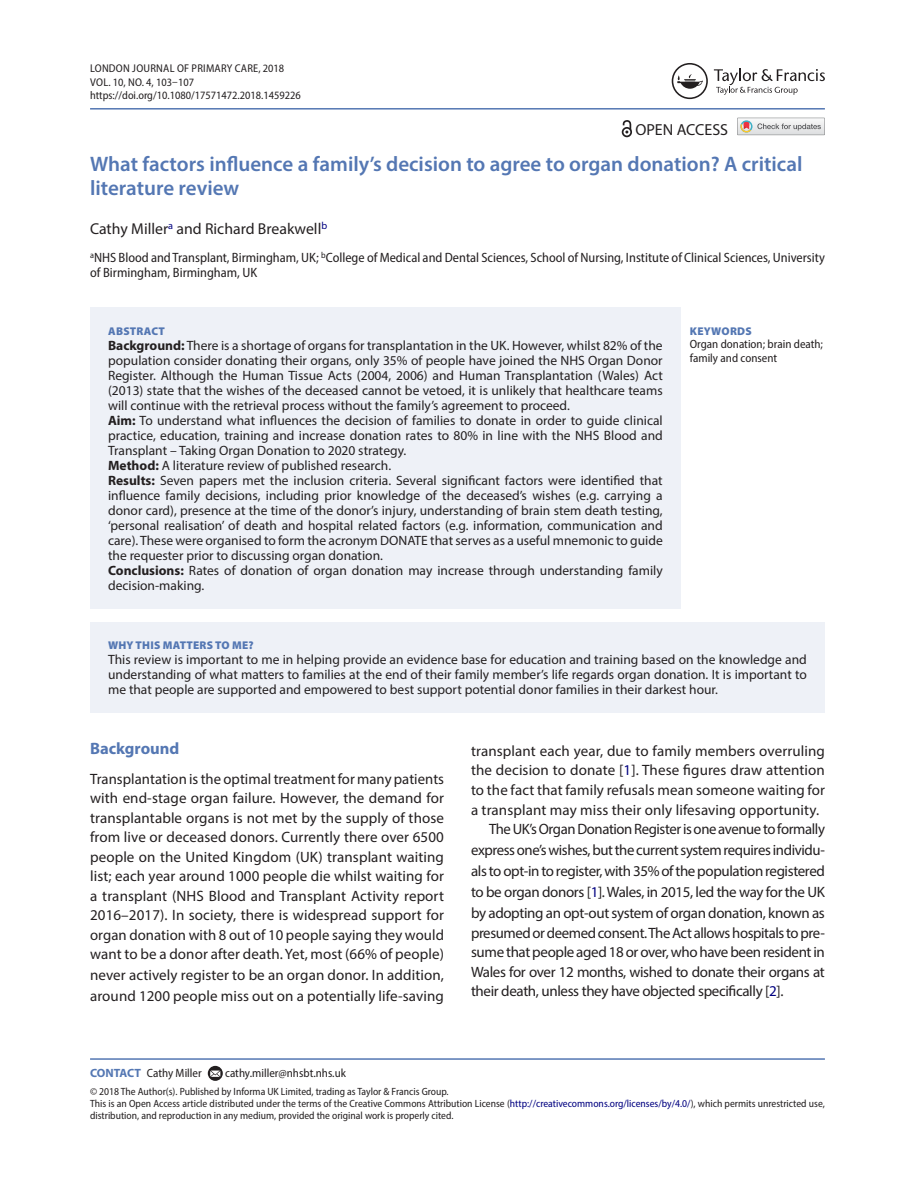
<style>
.page{position:relative;width:915px;height:1191px;background:#fff}
.page>*{position:absolute;margin:0;border:0;box-sizing:border-box;transform-origin:0 0}
.t1{font:600 21px/24px "Myriad Pro";color:#5477b3}
.t2{font:700 16.5px "Myriad Pro";color:#5477b3}
.t3{font:16.05px "Myriad Pro";color:#231f20}
.t4{font:15.75px "Myriad Pro";color:#231f20}
.t5{font:15px/19.5px "Myriad Pro";letter-spacing:.005em;color:#231f20;text-align:justify}
.t6{font:15px "Myriad Pro";letter-spacing:-.025em;color:#231f20}
.t7{font:13.5px/15px "Myriad Pro";color:#231f20}
.t8{font:semi-condensed 13.5px/15px "Myriad Pro";color:#231f20}
.t9{font:semi-condensed 12px/13.5px "Myriad Pro";color:#231f20}
.t10{font:semi-condensed 11.25px/13.5px "Myriad Pro";color:#231f20}
.t11{font:900 11.25px "Myriad Pro";letter-spacing:.02em;color:#5477b3}
.t12{font:semi-condensed 10.5px/12px "Myriad Pro";color:#231f20}
.s1{font-weight:700}
.s2{font-weight:700;font-stretch:normal;color:#5477b3}
.s3{color:#000080}
</style>
<div class="page">
<hr style="left:90px;top:108px;width:734px;height:2px;background:#5477b3">
<div style="left:90px;top:308px;width:590px;height:120px;background:#eef1f7"></div>
<div style="left:90px;top:428px;width:590px;height:60px;background:#eef1f7"></div>
<div style="left:90px;top:443px;width:590px;height:135px;background:#eef1f7"></div>
<div style="left:90px;top:533px;width:590px;height:75px;background:#eef1f7"></div>
<div style="left:90px;top:622px;width:734px;height:90px;background:#eef1f7"></div>
<hr style="left:90px;top:1058px;width:734px;height:1px;background:#5477b3">
<svg style="left:208px;top:1065px;width:15px;height:15px"></svg>
<svg style="left:210px;top:1070px;width:10px;height:6px"></svg>
<svg style="left:713px;top:69px;width:111px;height:26px"></svg>
<svg style="left:671px;top:63px;width:36px;height:36px"></svg>
<svg style="left:621px;top:120px;width:10px;height:17px"></svg>
<svg style="left:737px;top:118px;width:87px;height:17px"></svg>
<p class="t10" style="left:90px;top:61px;width:212px">London Journal of Primary Care, 2018<br>VOL. 10, NO. 4, 103–107 https://doi.org/10.1080/17571472.2018.1459226</p>
<p class="t3" style="left:635px;top:120px;width:94px">OPEN ACCESS</p>
<h1 class="t1" style="left:90px;top:151px;width:713px">What factors influence a family’s decision to agree to organ donation? A critical literature review</h1>
<p class="t4" style="left:90px;top:219px;width:238px">Cathy Miller<sup>a</sup> and Richard Breakwell<sup>b</sup></p>
<p class="t8" style="left:90px;top:250px;width:736px"><sup>a</sup>NHS Blood and Transplant, Birmingham, UK; <sup>b</sup>College of Medical and Dental Sciences, School of Nursing, Institute of Clinical Sciences, University of Birmingham, Birmingham, UK</p>
<p class="t11" style="left:108px;top:323px;width:58px">ABSTRACT</p>
<p class="t7" style="left:108px;top:337px;width:556px"><span class="s1">Background:</span> There is a shortage of organs for transplantation in the UK. However, whilst 82% of the population consider donating their organs, only 35% of people have joined the NHS Organ Donor Register. Although the Human Tissue Acts (2004, 2006) and Human Transplantation (Wales) Act (2013) state that the wishes of the deceased cannot be vetoed, it is unlikely that healthcare teams will continue with the retrieval process without the family’s agreement to proceed.<br><span class="s1">Aim:</span> To understand what influences the decision of families to donate in order to guide clinical practice, education, training and increase donation rates to 80% in line with the NHS Blood and Transplant – Taking Organ Donation to 2020 strategy.<br><span class="s1">Method:</span> A literature review of published research.<br><span class="s1">Results:</span> Seven papers met the inclusion criteria. Several significant factors were identified that influence family decisions, including prior knowledge of the deceased’s wishes (e.g. carrying a donor card), presence at the time of the donor’s injury, understanding of brain stem death testing, ‘personal realisation’ of death and hospital related factors (e.g. information, communication and care). These were organised to form the acronym DONATE that serves as a useful mnemonic to guide the requester prior to discussing organ donation.<br><span class="s1">Conclusions:</span> Rates of donation of organ donation may increase through understanding family decision-making.</p>
<p class="t11" style="left:689px;top:323px;width:63px">KEYWORDS</p>
<p class="t9" style="left:689px;top:337px;width:135px">Organ donation; brain death; family and consent</p>
<p class="t11" style="left:108px;top:637px;width:147px">WHY THIS MATTERS TO ME?</p>
<p class="t7" style="left:108px;top:651px;width:700px;text-align:justify">This review is important to me in helping provide an evidence base for education and training based on the knowledge and understanding of what matters to families at the end of their family member’s life regards organ donation. It is important to me that people are supported and empowered to best support potential donor families in their darkest hour.</p>
<p class="t2" style="left:90px;top:738px;width:91px">Background</p>
<p class="t5" style="left:90px;top:768px;width:355px">Transplantation is the optimal treatment for many patients with end-stage organ failure. However, the demand for transplantable organs is not met by the supply of those from live or deceased donors. Currently there over 6500 people on the United Kingdom (UK) transplant waiting list; each year around 1000 people die whilst waiting for a transplant (NHS Blood and Transplant Activity report 2016–2017). In society, there is widespread support for organ donation with 8 out of 10 people saying they would want to be a donor after death. Yet, most (66% of people)</p>
<p class="t5" style="left:90px;top:964px;width:355px;line-height:21px">never actively register to be an organ donor. In addition, around 1200 people miss out on a potentially life-saving</p>
<p class="t9" style="left:90px;top:1065px;width:113px"><span class="s2">CONTACT</span> Cathy Miller</p>
<p class="t9" style="left:225px;top:1065px;width:122px">cathy.miller@nhsbt.nhs.uk</p>
<p class="t5" style="left:471px;top:741px;width:355px">transplant each year, due to family members overruling</p>
<p class="t5" style="left:471px;top:760px;width:355px">the decision to donate [<span class="s3">1</span>]. These figures draw attention</p>
<p class="t5" style="left:471px;top:780px;width:355px">to the fact that family refusals mean someone waiting for</p>
<p class="t5" style="left:471px;top:799px;width:349px">a transplant may miss their only lifesaving opportunity.</p>
<p class="t6" style="left:489px;top:819px;width:337px">The UK’s Organ Donation Register is one avenue to formally</p>
<p class="t5" style="left:471px;top:839px;width:355px;line-height:21px">express one’s wishes, but the current system requires individu&shy;als to opt-in to register, with 35% of the population registered to be organ donors [<span class="s3">1</span>]. Wales, in 2015, led the way for the UK by adopting an opt-out system of organ donation, known as</p>
<p class="t5" style="left:471px;top:922px;width:355px">presumed or deemed consent. The Act allows hospitals to pre&shy;sume that people aged 18 or over, who have been resident in Wales for over 12 months, wished to donate their organs at their death, unless they have objected specifically [<span class="s3">2</span>].</p>
<p class="t12" style="left:90px;top:1085px;width:736px">© 2018 The Author(s). Published by Informa UK Limited, trading as Taylor &amp; Francis Group.<br>This is an Open Access article distributed under the terms of the Creative Commons Attribution License (<span class="s3">http://creativecommons.org/licenses/by/4.0/</span>), which permits unrestricted use, distribution, and reproduction in any medium, provided the original work is properly cited.</p>
</div>
